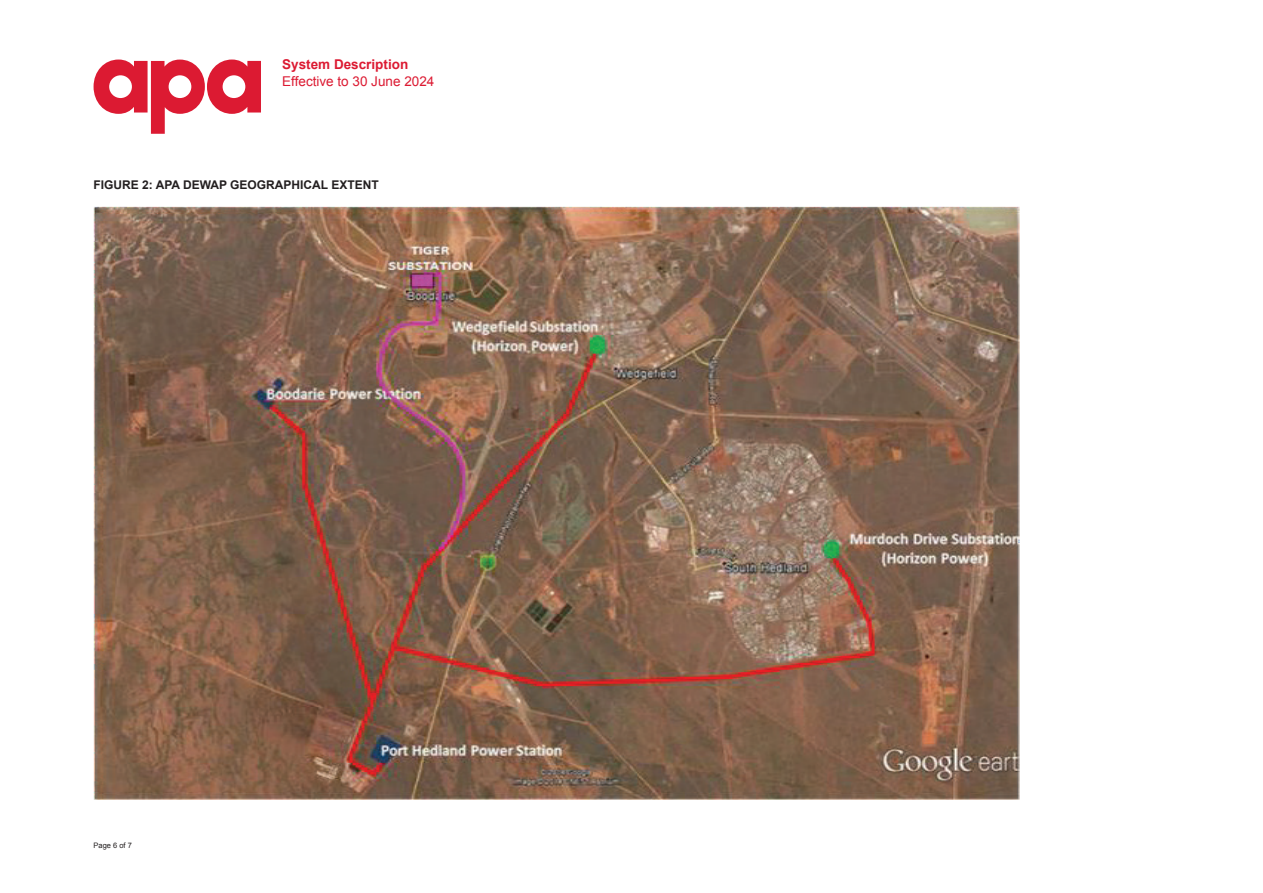
<style>
.page{position:relative;width:1263px;height:893px;background:#fff}
.page>*{position:absolute;margin:0;border:0;box-sizing:border-box;transform-origin:0 0}
.t1{font:13.5px "Arial";color:#dc1a32}
.t2{font:700 13.5px "Arial";color:#dc1a32}
.t3{font:700 12px "Arial";color:#231f20}
.t4{font:7.5px "Arial";color:#231f20}
</style>
<div class="page">
<svg style="left:94px;top:60px;width:167px;height:74px"></svg>
<img style="left:94px;top:206px;width:925px;height:593px">
<p class="t2" style="left:282px;top:56px;width:128px">System Description</p>
<p class="t1" style="left:282px;top:73px;width:154px">Effective to 30 June 2024</p>
<p class="t3" style="left:94px;top:177px;width:287px">FIGURE 2: APA DEWAP GEOGRAPHICAL EXTENT</p>
<p class="t4" style="left:94px;top:841px;width:40px">Page 6 of 7</p>
</div>
